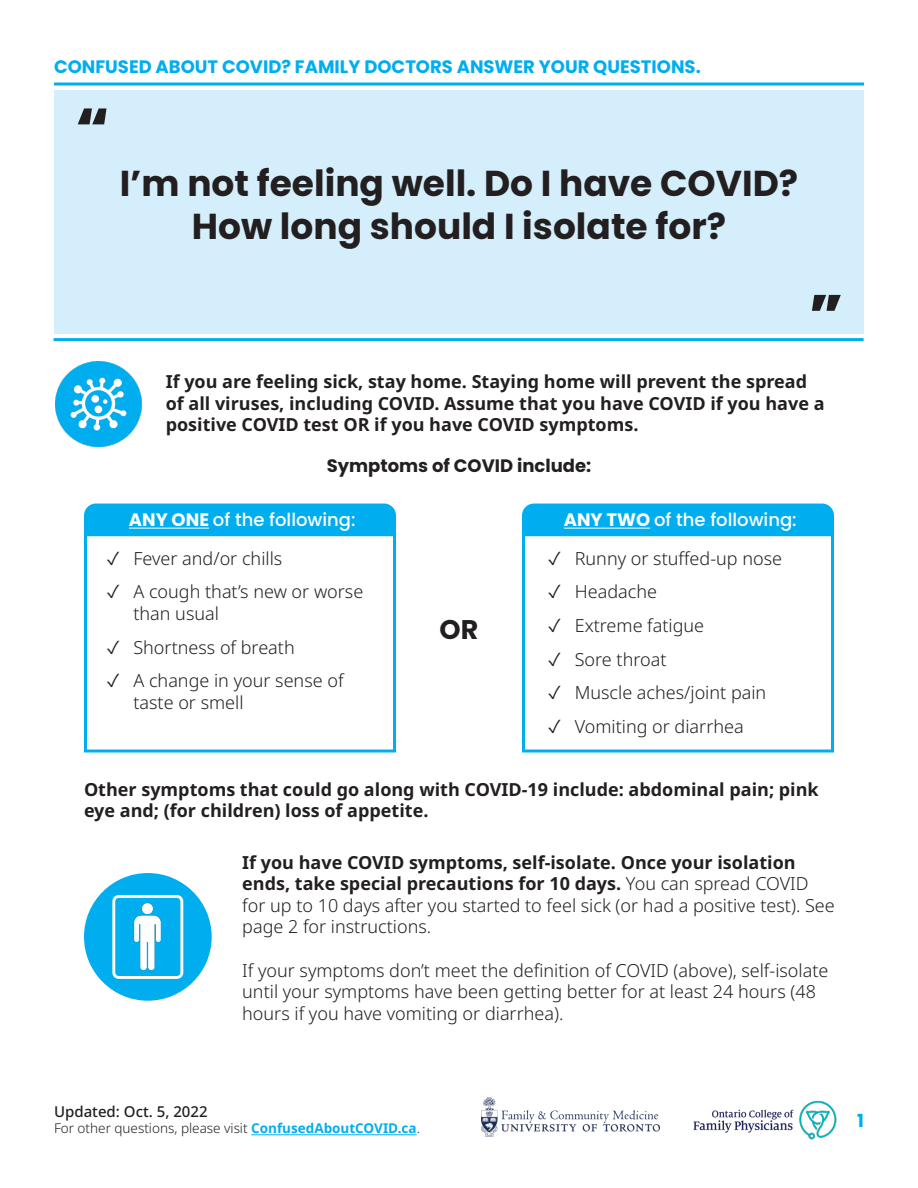
<style>
.page{position:relative;width:918px;height:1188px;background:#fff}
.page>*{position:absolute;margin:0;border:0;box-sizing:border-box;transform-origin:0 0}
.t1{font:900 54px "Poppins";color:#231f20}
.t2{font:700 36px/43.2px "Poppins";color:#231f20;text-align:center}
.t3{font:700 27px "Poppins";color:#231f20}
.t4{font:300 18px/21.6px "Noto Sans";color:#231f20}
.t5{font:700 18px/21.6px "Noto Sans";color:#231f20}
.t6{font:700 18px "Poppins";color:#00aeef}
.t7{font:500 18px "Poppins";color:#fff}
.Paragraph_Style_1{font:700 18px "Poppins";color:#231f20}
.t8{font:500 15px "Noto Sans";color:#231f20}
.t9{font:300 13.5px "Noto Sans";color:#231f20}
.s1{font-weight:700}
.s2{font-weight:700;color:#00aeef}
</style>
<div class="page">
<svg style="left:54px;top:82px;width:810px;height:4px;background:#3fc2f2"></svg>
<hr style="left:251px;top:1134px;width:166px;height:1px;background:#00aeef">
<img style="left:481px;top:1098px;width:178px;height:39px">
<img style="left:693px;top:1100px;width:144px;height:40px">
<div style="left:54px;top:90px;width:810px;height:243px;background:#d4effb"></div>
<div style="left:84px;top:520px;width:312px;height:233px;border:3px solid #00aeef"></div>
<div style="left:84px;top:504px;width:312px;height:32px;background:#00aeef"></div>
<hr style="left:54px;top:338px;width:810px;height:3px;background:#00aeef">
<hr style="left:129px;top:528px;width:80px;height:1px;background:#fff">
<div style="left:522px;top:520px;width:312px;height:233px;border:3px solid #00aeef"></div>
<div style="left:522px;top:504px;width:312px;height:32px;background:#00aeef"></div>
<hr style="left:564px;top:528px;width:86px;height:1px;background:#fff">
<div style="left:85px;top:874px;width:125px;height:125px;background:#00aeef;border-radius:50%"></div>
<div style="left:84px;top:873px;width:128px;height:128px;border:3px solid #00aeef;border-radius:50%"></div>
<img style="left:134px;top:903px;width:27px;height:68px">
<div style="left:112px;top:895px;width:71px;height:84px;border:3px solid #fff;border-radius:5px"></div>
<img style="left:56px;top:362px;width:85px;height:85px">
<p class="t6" style="left:54px;top:56px;width:648px">CONFUSED ABOUT COVID? FAMILY DOCTORS ANSWER YOUR QUESTIONS.</p>
<p class="t1" style="left:75px;top:96px;width:36px">“</p>
<p class="t2" style="left:120px;top:162px;width:680px">I’m not feeling well. Do I have COVID?<br>How long should I isolate for?</p>
<p class="t1" style="left:808px;top:283px;width:36px">”</p>
<p class="t5" style="left:166px;top:371px;width:660px">If you are feeling sick, stay home. Staying home will prevent the spread of all viruses, including COVID. Assume that you have COVID if you have a positive COVID test OR if you have COVID symptoms.</p>
<p class="Paragraph_Style_1" style="left:327px;top:455px;width:266px">Symptoms of COVID include:</p>
<p class="t7" style="left:129px;top:510px;width:228px"><span class="s1">ANY ONE</span> of the following:</p>
<p class="t7" style="left:564px;top:510px;width:234px"><span class="s1">ANY TWO</span> of the following:</p>
<p class="t4" style="left:106px;top:548px;width:177px">✓ Fever and/or chills</p>
<p class="t4" style="left:133px;top:582px;width:231px;text-indent:-27px">✓ A cough that’s new or worse than usual</p>
<p class="t4" style="left:106px;top:637px;width:190px">✓ Shortness of breath</p>
<p class="t4" style="left:133px;top:670px;width:212px;text-indent:-27px">✓ A change in your sense of taste or smell</p>
<p class="t3" style="left:440px;top:614px;width:40px">OR</p>
<p class="t4" style="left:548px;top:548px;width:236px">✓ Runny or stuffed-up nose</p>
<p class="t4" style="left:548px;top:582px;width:111px">✓ Headache</p>
<p class="t4" style="left:548px;top:615px;width:158px">✓ Extreme fatigue</p>
<p class="t4" style="left:548px;top:649px;width:120px">✓ Sore throat</p>
<p class="t4" style="left:548px;top:682px;width:220px">✓ Muscle aches/joint pain</p>
<p class="t4" style="left:548px;top:716px;width:197px">✓ Vomiting or diarrhea</p>
<p class="t5" style="left:84px;top:779px;width:736px">Other symptoms that could go along with COVID-19 include: abdominal pain; pink eye and; (for children) loss of appetite.</p>
<p class="t4" style="left:242px;top:852px;width:594px"><span class="s1">If you have COVID symptoms, self-isolate. Once your isolation ends, take special precautions for 10 days.</span> You can spread COVID for up to 10 days after you started to feel sick (or had a positive test). See page 2 for instructions.</p>
<p class="t4" style="left:242px;top:960px;width:588px">If your symptoms don’t meet the definition of COVID (above), self-isolate until your symptoms have been getting better for at least 24 hours (48 hours if you have vomiting or diarrhea).</p>
<p class="t8" style="left:54px;top:1101px;width:155px">Updated: Oct. 5, 2022</p>
<p class="t9" style="left:54px;top:1119px;width:367px">For other questions, please visit <span class="s2">ConfusedAboutCOVID.ca</span>.</p>
<p class="t6" style="left:857px;top:1111px;width:8px">1</p>
</div>
